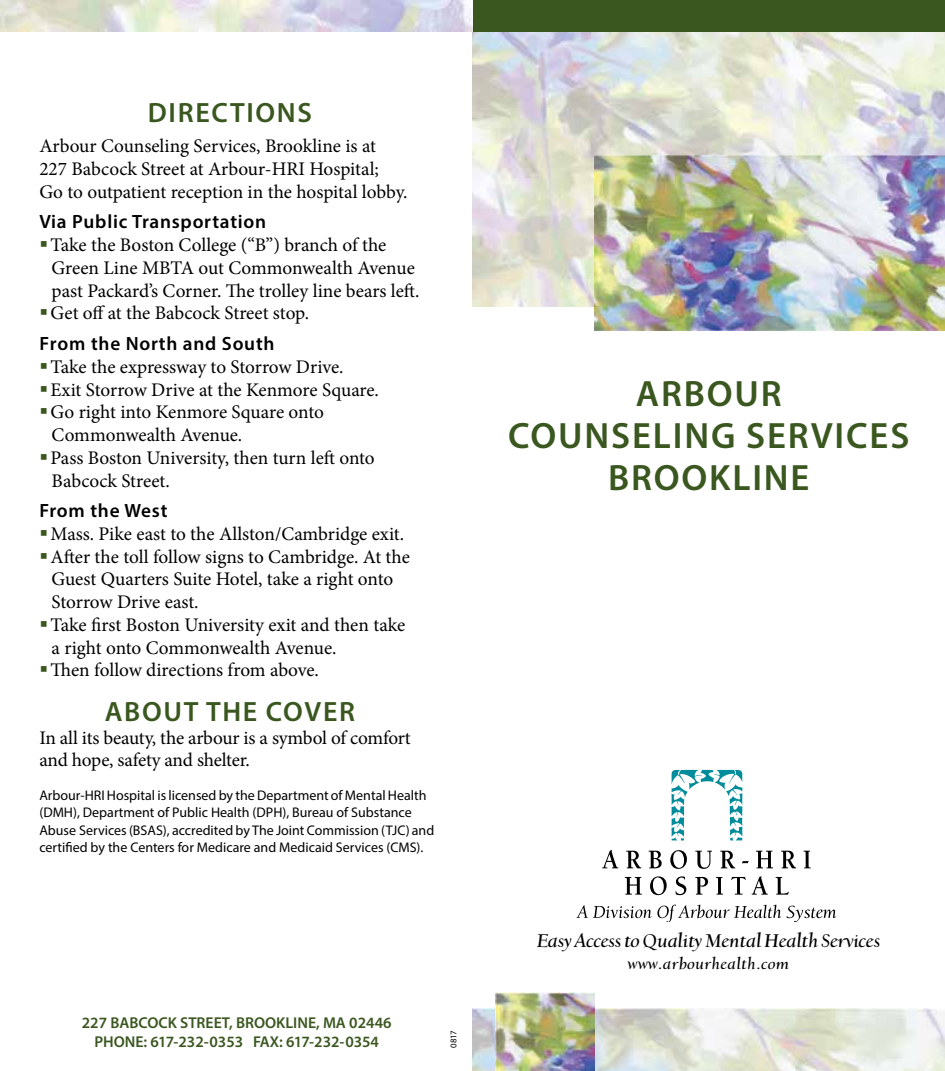
<style>
.page{position:relative;width:945px;height:1071px;background:#fff}
.page>*{position:absolute;margin:0;border:0;box-sizing:border-box;transform-origin:0 0}
.t1{font:600 36.75px/42px "Myriad Pro";letter-spacing:.05em;color:#3b5720;text-align:center}
.t2{font:600 28px "Myriad Pro";letter-spacing:.06em;color:#3b5720}
.t3{font:italic 900 21px "UC Berkeley OS";letter-spacing:-.005em;color:#000}
.t4{font:19.25px/22.8px "Minion Pro";letter-spacing:-.005em;color:#000}
.t5{font:600 19.25px "Myriad Pro";letter-spacing:.04em;color:#000}
.t6{font:italic 900 17.5px "UC Berkeley OS";letter-spacing:.025em;color:#000}
.t7{font:600 15.75px/19.2px "Myriad Pro";color:#3b5720;text-align:center}
.t8{font:14px/17.5px "Myriad Pro";color:#000}
.t9{font:8.75px "Myriad Pro";color:#000}
</style>
<div class="page">
<img style="left:472px;top:32px;width:473px;height:275px">
<img style="left:595px;top:156px;width:350px;height:174px">
<div style="left:472px;top:0;width:473px;height:32px;background:#3b5720"></div>
<svg style="left:671px;top:770px;width:72px;height:71px"></svg>
<svg style="left:602px;top:850px;width:16px;height:18px"></svg>
<svg style="left:626px;top:851px;width:15px;height:17px"></svg>
<svg style="left:649px;top:851px;width:13px;height:17px"></svg>
<svg style="left:670px;top:850px;width:17px;height:19px"></svg>
<svg style="left:695px;top:851px;width:17px;height:18px"></svg>
<svg style="left:720px;top:851px;width:15px;height:17px"></svg>
<svg style="left:742px;top:861px;width:7px;height:2px"></svg>
<svg style="left:756px;top:851px;width:17px;height:17px"></svg>
<svg style="left:781px;top:851px;width:15px;height:17px"></svg>
<svg style="left:804px;top:851px;width:7px;height:17px"></svg>
<svg style="left:625px;top:877px;width:17px;height:18px"></svg>
<svg style="left:650px;top:876px;width:17px;height:19px"></svg>
<svg style="left:676px;top:876px;width:10px;height:19px"></svg>
<svg style="left:695px;top:877px;width:13px;height:18px"></svg>
<svg style="left:716px;top:877px;width:7px;height:18px"></svg>
<svg style="left:731px;top:877px;width:15px;height:18px"></svg>
<svg style="left:752px;top:876px;width:16px;height:19px"></svg>
<svg style="left:776px;top:877px;width:13px;height:18px"></svg>
<svg style="left:576px;top:905px;width:205px;height:17px"></svg>
<svg style="left:787px;top:906px;width:49px;height:16px"></svg>
<img style="left:472px;top:1008px;width:473px;height:63px">
<img style="left:496px;top:992px;width:99px;height:79px">
<img style="left:0;top:0;width:472px;height:32px">
<h2 class="t2" style="left:148px;top:94px;width:166px">DIRECTIONS</h2>
<p class="t4" style="left:39px;top:135px;width:370px">Arbour Counseling Services, Brookline is at<br>227 Babcock Street at Arbour-HRI Hospital;<br>Go to outpatient reception in the hospital lobby.</p>
<p class="t5" style="left:39px;top:210px;width:228px">Via Public Transportation</p>
<p class="t4" style="left:51px;top:234px;width:370px">Take the Boston College (“B”) branch of the Green Line MBTA out Commonwealth Avenue past Packard’s Corner. The trolley line bears left.<br>Get off at the Babcock Street stop.</p>
<p class="t5" style="left:39px;top:331px;width:237px">From the North and South</p>
<p class="t4" style="left:51px;top:355px;width:330px">Take the expressway to Storrow Drive.<br>Exit Storrow Drive at the Kenmore Square.<br>Go right into Kenmore Square onto<br>Commonwealth Avenue.<br>Pass Boston University, then turn left onto<br>Babcock Street.</p>
<p class="t5" style="left:39px;top:498px;width:130px">From the West</p>
<p class="t4" style="left:51px;top:522px;width:361px">Mass. Pike east to the Allston/Cambridge exit.<br>After the toll follow signs to Cambridge. At the Guest Quarters Suite Hotel, take a right onto Storrow Drive east.<br>Take first Boston University exit and then take a right onto Commonwealth Avenue.<br>Then follow directions from above.</p>
<h2 class="t2" style="left:105px;top:694px;width:252px">ABOUT THE COVER</h2>
<p class="t4" style="left:39px;top:726px;width:373px">In all its beauty, the arbour is a symbol of comfort and hope, safety and shelter.</p>
<p class="t8" style="left:39px;top:786px;width:396px">Arbour-HRI Hospital is licensed by the Department of Mental Health (DMH), Department of Public Health (DPH), Bureau of Substance Abuse Services (BSAS), accredited by The Joint Commission (TJC) and certified by the Centers for Medicare and Medicaid Services (CMS).</p>
<p class="t7" style="left:82px;top:1013px;width:311px">227 BABCOCK STREET, BROOKLINE, MA 02446<br>PHONE: 617-232-0353 FAX: 617-232-0354</p>
<p class="t9" style="left:448px;top:1048px;width:19px;rotate:-90deg">0817</p>
<h1 class="t1" style="left:508px;top:371px;width:403px">ARBOUR<br>COUNSELING SERVICES<br>BROOKLINE</h1>
<p class="t3" style="left:537px;top:930px;width:345px">Easy Access to Quality Mental Health Services</p>
<p class="t6" style="left:628px;top:955px;width:163px">www.arbourhealth.com</p>
</div>
